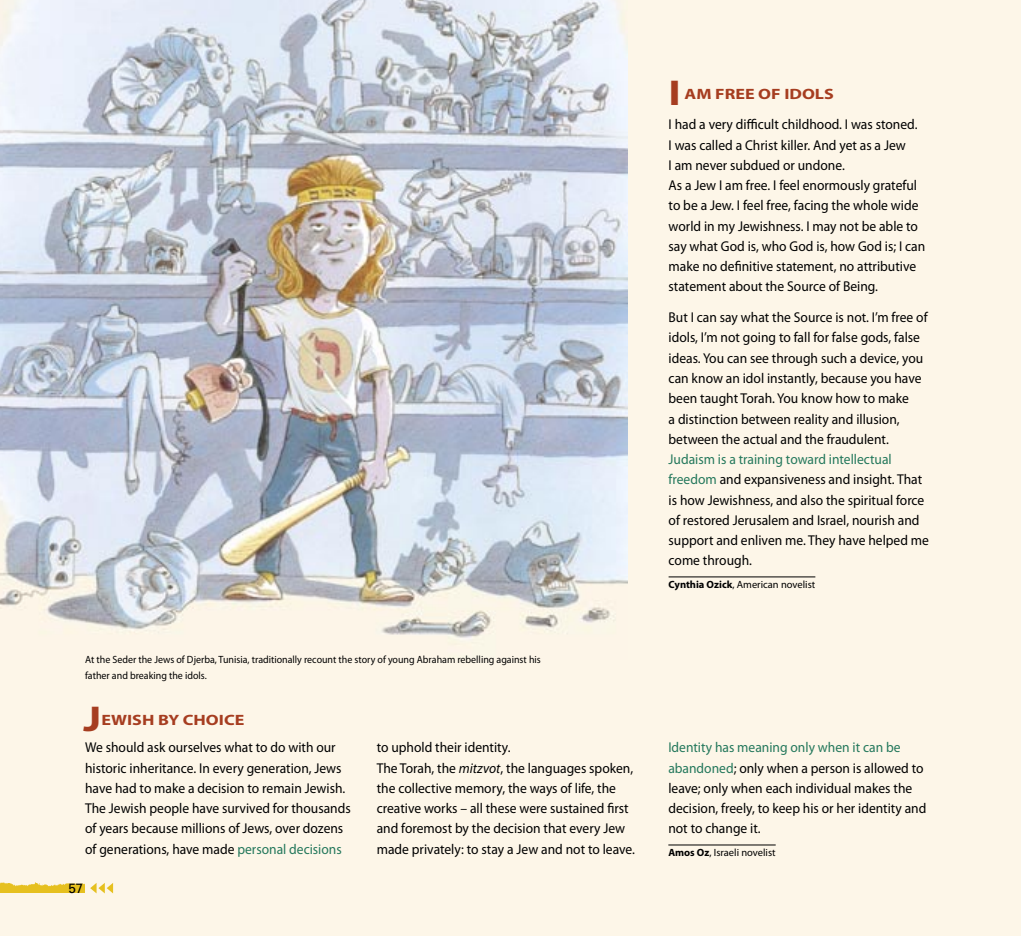
<style>
.page{position:relative;width:1021px;height:936px;background:#fff}
.page>*{position:absolute;margin:0;border:0;box-sizing:border-box;transform-origin:0 0}
.title-text{font:700 36px "Myriad Pro";color:#a63d20;scale:1.2 1}
.title-text-2{font:700 15px "Myriad Pro";color:#a63d20;scale:1.2 1}
.text-new{font:14.25px/20.2px "Myriad Pro";color:#000;scale:.95 1}
.t1{font:13.5px "Univers";color:#000}
.kituv{font:10.5px/15.8px "Myriad Pro";color:#000;scale:.95 1}
.makor-name{font:10.5px "Myriad Pro";color:#000}
.s1{color:#24785c}
.s2{font-style:italic}
.s3{font-weight:700}
</style>
<div class="page">
<hr style="left:1020px;top:0;width:1px;height:935px;background:#fdf6e8">
<div style="left:0;top:0;width:1020px;height:935px;background:#fdf6e8"></div>
<img style="left:0;top:882px;width:84px;height:10px">
<img style="left:0;top:0;width:627px;height:639px">
<hr style="left:668px;top:576px;width:147px;height:1px;background:#000">
<hr style="left:668px;top:844px;width:107px;height:1px;background:#000">
<svg style="left:90px;top:883px;width:23px;height:10px"></svg>
<p class="kituv" style="left:85px;top:651px;width:481px">At the Seder the Jews of Djerba, Tunisia, traditionally recount the story of young Abraham rebelling against his father and breaking the idols.</p>
<p class="title-text" style="left:84px;top:698px;width:16px">J</p>
<p class="title-text-2" style="left:101px;top:711px;width:121px">EWISH BY CHOICE</p>
<p class="text-new" style="left:85px;top:737px;width:281px">We should ask ourselves what to do with our historic inheritance In. every generation, Jews have had to make a decision to remain Jewish.<br>The Jewish people have survived for thousands of years because millions of Jews, over dozens of generations, have made <span class="s1">personal decisions</span></p>
<p class="text-new" style="left:377px;top:737px;width:142px">to uphold their identity.</p>
<p class="text-new" style="left:377px;top:758px;width:273px">The Torah, the <span class="s2">mitzvot</span>, the languages spoken, the collective memory, the ways of life, the creative works – all these were sustained first and foremost by the decision that every Jew made privately to: stay a Jew and not to leave.</p>
<p class="t1" style="left:68px;top:879px;width:17px">57</p>
<p class="title-text" style="left:668px;top:73px;width:12px">I</p>
<p class="text-new" style="left:668px;top:115px;width:263px">I had a very difficult childhood I. was stoned.</p>
<p class="text-new" style="left:668px;top:135px;width:251px">I was called a Christ killer. And yet as a Jew</p>
<p class="text-new" style="left:668px;top:155px;width:187px">I am never subdued or undone.</p>
<p class="text-new" style="left:668px;top:175px;width:272px">As a Jew I am free I. feel enormously grateful to be a Jew I. feel free, facing the whole wide world in my Jewishness I. may not be able to say what God ,i s who God ,i s how God is I; can make no definitive statement, no attributive statement about the Source of Being.</p>
<p class="text-new" style="left:668px;top:307px;width:275px">But I can say what the Source is not m’ I. free of idols m’ I, not going to fall for false gods, false ideas. You can see through such a device, you can know an idol instantly, because you have been taught Torah. You know how to make<br>a distinction between reality and illusion, between the actual and the fraudulent.<br><span class="s1">Judaism ais training toward intellectual freedom</span> and expansiveness and insight. That is how Jewishness, and also the spiritual force of restored Jerusalem and Israel, nourish and support and enliven me. They have helped me come through.</p>
<p class="makor-name" style="left:668px;top:578px;width:148px"><span class="s3">Cynthia Ozick</span>, American novelist</p>
<p class="title-text-2" style="left:684px;top:86px;width:126px">AM FREE OF IDOLS</p>
<p class="text-new" style="left:668px;top:737px;width:273px"><span class="s1">Identity has meaning only when it can be abandoned</span>; only when a person is allowed to leave; only when each individual makes the decision, freely to, keep his or her identity and not to change .i t</p>
<p class="makor-name" style="left:668px;top:846px;width:109px"><span class="s3">Amos Oz</span>, Israeli novelist</p>
</div>
